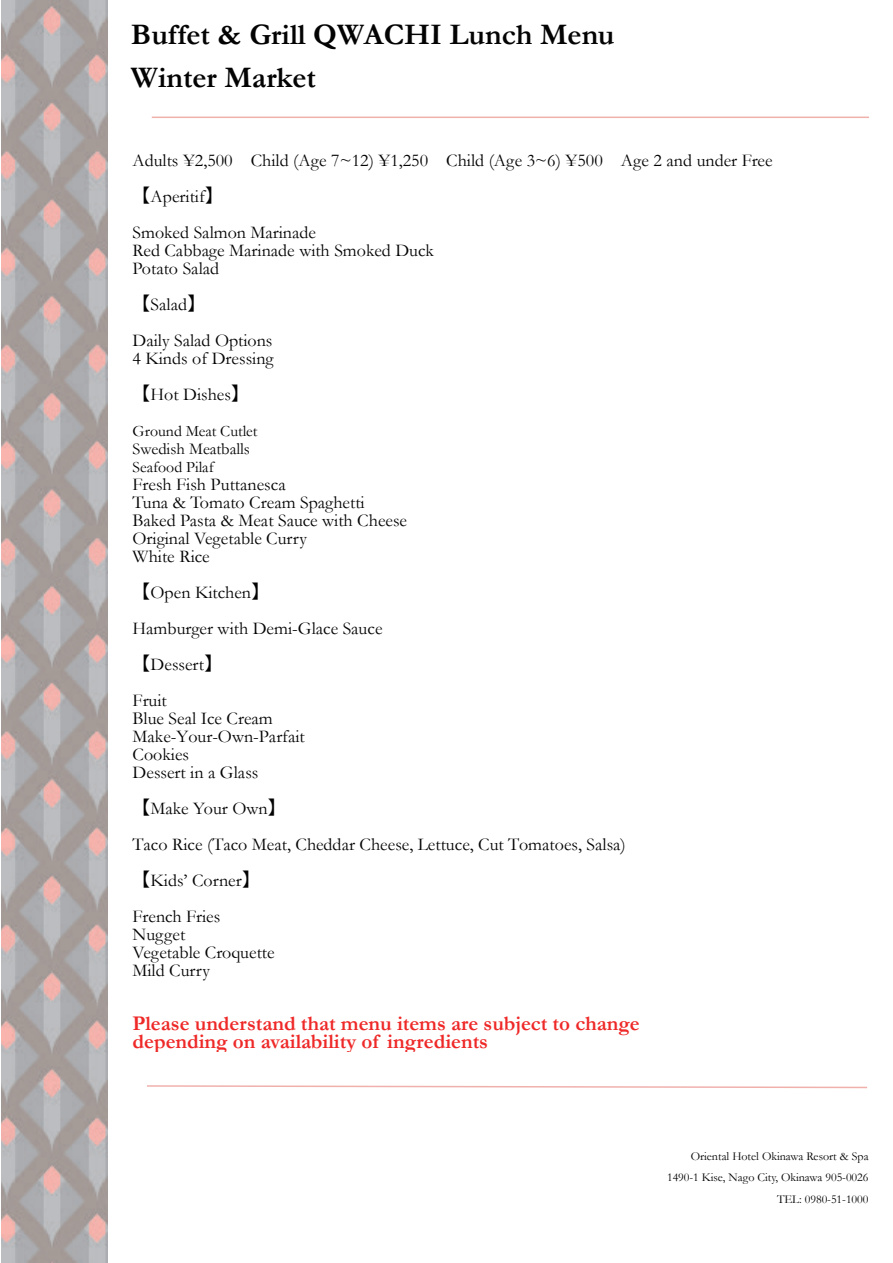
<style>
.page{position:relative;width:893px;height:1263px;background:#fff}
.page>*{position:absolute;margin:0;border:0;box-sizing:border-box;transform-origin:0 0}
.t1{font:700 30px/43.2px "Garamond";color:#030303}
.t2{font:700 21px/18px "Garamond";color:#ee2928}
.t3{font:18px/36px "Garamond";color:#030303}
.t4{font:16.5px "Garamond";color:#030303}
.t5{font:15.9px "Garamond";color:#030303}
.t6{font:12px/21.6px "Garamond";letter-spacing:-.005em;color:#030303;text-align:right}
.s1{font-family:"Yu Mincho"}
</style>
<div class="page">
<img style="left:1px;top:0;width:106px;height:1263px">
<hr style="left:152px;top:117px;width:717px;height:1px;background:#f0b1ad">
<svg style="left:147px;top:1085px;width:720px;height:4px"></svg>
<h1 class="t1" style="left:131px;top:13px;width:485px">Buffet &amp; Grill QWACHI Lunch Menu<br>Winter Market</h1>
<p class="t3" style="left:133px;top:142px;width:642px">Adults ¥2,500 Child (Age 7~12) ¥1,250 Child (Age 3~6) ¥500 Age 2 and under Free<span class="s1">【</span>Aperitif<span class="s1">】<br></span>Smoked Salmon Marinade</p>
<p class="t3" style="left:133px;top:241px;width:303px;line-height:18px">Red Cabbage Marinade with Smoked Duck<br>Potato Salad</p>
<p class="t3" style="left:133px;top:286px;width:141px"><span class="s1">【</span>Salad<span class="s1">】<br></span>Daily Salad Options</p>
<p class="t3" style="left:133px;top:340px;width:143px">4 Kinds of Dressing<span class="s1">【</span>Hot Dishes<span class="s1">】</span></p>
<p class="t5" style="left:133px;top:420px;width:126px">Ground Meat Cutlet</p>
<p class="t4" style="left:133px;top:437px;width:119px">Swedish Meatballs</p>
<p class="t5" style="left:133px;top:456px;width:83px">Seafood Pilaf</p>
<p class="t3" style="left:133px;top:475px;width:276px;line-height:18px">Fresh Fish Puttanesca<br>Tuna &amp; Tomato Cream Spaghetti<br>Baked Pasta &amp; Meat Sauce with Cheese<br>Original Vegetable Curry<br>White Rice</p>
<p class="t3" style="left:133px;top:574px;width:251px"><span class="s1">【</span>Open Kitchen<span class="s1">】<br></span>Hamburger with Demi-Glace Sauce<span class="s1">【</span>Dessert<span class="s1">】<br></span>Fruit</p>
<p class="t3" style="left:133px;top:709px;width:174px;line-height:18px">Blue Seal Ice Cream<br>Make-Your-Own-Parfait<br>Cookies<br>Dessert in a Glass</p>
<p class="t3" style="left:133px;top:790px;width:495px"><span class="s1">【</span>Make Your Own<span class="s1">】<br></span>Taco Rice (Taco Meat, Cheddar Cheese, Lettuce, Cut Tomatoes, Salsa)<span class="s1">【</span>Kids’ Corner<span class="s1">】<br></span>French Fries</p>
<p class="t3" style="left:133px;top:925px;width:144px;line-height:18px">Nugget<br>Vegetable Croquette<br>Mild Curry</p>
<p class="t2" style="left:133px;top:1014px;width:509px">Please understand that menu items are subject to change depending on availability of ingredients</p>
<p class="t6" style="left:667px;top:1145px;width:203px">Oriental Hotel Okinawa Resort &amp; Spa<br>1490-1 Kise, Nago City, Okinawa 905-0026<br>TEL: 0980-51-1000</p>
</div>
